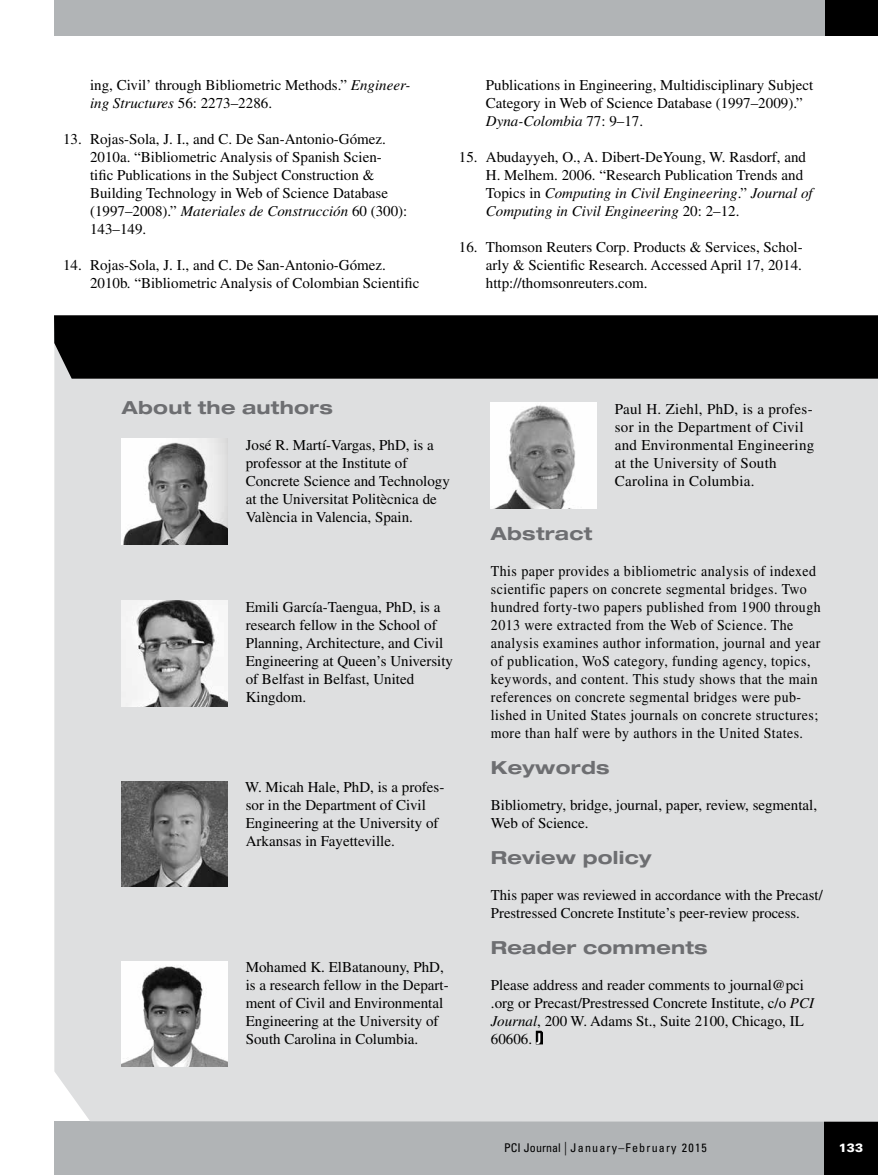
<style>
.page{position:relative;width:878px;height:1175px;background:#fff}
.page>*{position:absolute;margin:0;border:0;box-sizing:border-box;transform-origin:0 0}
.t1{font:700 expanded 18px "Helvetica Neue LT Std";letter-spacing:.015em;color:#6d6e71;scale:1.06 1}
.t2{font:15px/18px "Times LT Std";color:#000}
.t3{font:15px/18px "Times LT Std";letter-spacing:.03em;color:#000;scale:.93 1}
.t4{font:15px/18px "Times LT Std";letter-spacing:.02em;color:#000}
.t5{font:condensed 12px "Univers LT Std";letter-spacing:.1em;color:#000}
.t6{font:900 12px "Univers LT Std";color:#fff}
.s1{font-style:italic}
.s2{font-family:"Myriad Pro";font-weight:700;font-stretch:condensed;font-size:16.05px;color:#fff}
.s3{font-weight:300;font-size:13.5px}
</style>
<div class="page">
<div style="left:54px;top:1120px;width:824px;height:54px;background:#b1b4b6"></div>
<div style="left:824px;top:1121px;width:54px;height:53px;background:#000"></div>
<div style="left:54px;top:0;width:824px;height:36px;background:#b1b4b6"></div>
<div style="left:824px;top:0;width:54px;height:36px;background:#000"></div>
<div style="left:54px;top:379px;width:824px;height:742px;background:#dedfe0"></div>
<img style="left:122px;top:439px;width:106px;height:105px">
<img style="left:122px;top:601px;width:106px;height:105px">
<img style="left:122px;top:781px;width:106px;height:105px">
<img style="left:122px;top:961px;width:106px;height:105px">
<img style="left:491px;top:403px;width:105px;height:105px">
<svg style="left:536px;top:1030px;width:7px;height:14px"></svg>
<div style="left:54px;top:315px;width:824px;height:64px;background:#000"></div>
<p class="t2" style="left:90px;top:76px;width:322px">ing, Civil’ through Bibliometric Methods.” <span class="s1">Engineer&shy;ing Structures</span> 56: 2273–2286.</p>
<p class="t2" style="left:90px;top:130px;width:319px;text-indent:-27px">13. Rojas-Sola, J. I., and C. De San-Antonio-Gómez.<br>2010a. “Bibliometric Analysis of Spanish Scien&shy;tific Publications in the Subject Construction &amp; Building Technology in Web of Science Database (1997–2008).” <span class="s1">Materiales de Construcción</span> 60 (300):<br>143–149.</p>
<p class="t2" style="left:90px;top:256px;width:331px;text-indent:-27px">14. Rojas-Sola, J. I., and C. De San-Antonio-Gómez.<br>2010b. “Bibliometric Analysis of Colombian Scientific</p>
<p class="t2" style="left:486px;top:76px;width:329px">Publications in Engineering, Multidisciplinary Subject<br>Category in Web of Science Database (1997–2009).”<br><span class="s1">Dyna-Colombia</span> 77: 9–17.</p>
<p class="t2" style="left:486px;top:148px;width:328px;text-indent:-27px">15. Abudayyeh, O., A. Dibert-DeYoung, W. Rasdorf, and H. Melhem. 2006. “Research Publication Trends and Topics in <span class="s1">Computing in Civil Engineering</span>.” <span class="s1">Journal of Computing in Civil Engineering</span> 20: 2–12.</p>
<p class="t2" style="left:486px;top:238px;width:318px;text-align:justify;text-indent:-27px">16. Thomson Reuters Corp. Products &amp; Services, Schol&shy;arly &amp; Scientific Research. Accessed April 17, 2014. http://thomsonreuters.com.</p>
<p class="t1" style="left:122px;top:396px;width:200px">About the authors</p>
<p class="t2" style="left:246px;top:436px;width:206px">José R. Martí-Vargas, PhD, is a professor at the Institute of<br>Concrete Science and Technology at the Universitat Politècnica de<br>València in Valencia, Spain.</p>
<p class="t2" style="left:246px;top:598px;width:209px">Emili García-Taengua, PhD, is a research fellow in the School of<br>Planning, Architecture, and Civil<br>Engineering at Queen’s University of Belfast in Belfast, United<br>Kingdom.</p>
<p class="t2" style="left:245px;top:778px;width:200px">W. Micah Hale, PhD, is a profes&shy;sor in the Department of Civil<br>Engineering at the University of<br>Arkansas in Fayetteville.</p>
<p class="t2" style="left:246px;top:958px;width:204px">Mohamed K. ElBatanouny, PhD, is a research fellow in the Depart&shy;ment of Civil and Environmental<br>Engineering at the University of<br>South Carolina in Columbia.</p>
<p class="t4" style="left:614px;top:400px;width:201px">Paul H. Ziehl, PhD, is a profes&shy;sor in the Department of Civil and Environmental Engineering at the University of South<br>Carolina in Columbia.</p>
<p class="t1" style="left:491px;top:522px;width:97px">Abstract</p>
<p class="t3" style="left:491px;top:562px;width:356px">This paper provides a bibliometric analysis of indexed scientific papers on concrete segmental bridges. Two hundred forty-two papers published from 1900 through 2013 were extracted from the Web of Science. The analysis examines author information, journal and year of publication, WoS category, funding agency, topics, keywords, and content. This study shows that the main references on concrete segmental bridges were pub&shy;lished in United States journals on concrete structures; more than half were by authors in the United States.</p>
<p class="t1" style="left:491px;top:756px;width:113px">Keywords</p>
<p class="t2" style="left:491px;top:796px;width:328px">Bibliometry, bridge, journal, paper, review, segmental,<br>Web of Science.</p>
<p class="t1" style="left:491px;top:846px;width:153px">Review policy</p>
<p class="t2" style="left:491px;top:886px;width:333px">This paper was reviewed in accordance with the Precast/<br>Prestressed Concrete Institute’s peer-review process.</p>
<p class="t1" style="left:491px;top:936px;width:206px">Reader comments</p>
<p class="t2" style="left:491px;top:976px;width:325px">Please address and reader comments to journal@pci .org or Precast/Prestressed Concrete Institute, c/o <span class="s1">PCI Journal</span>, 200 W. Adams St., Suite 2100, Chicago, IL 60606. <span class="s2">J</span></p>
<p class="t5" style="left:504px;top:1140px;width:204px">PCI Journal <span class="s3">|</span> January–February 2015</p>
<p class="t6" style="left:838px;top:1140px;width:26px">133</p>
</div>
